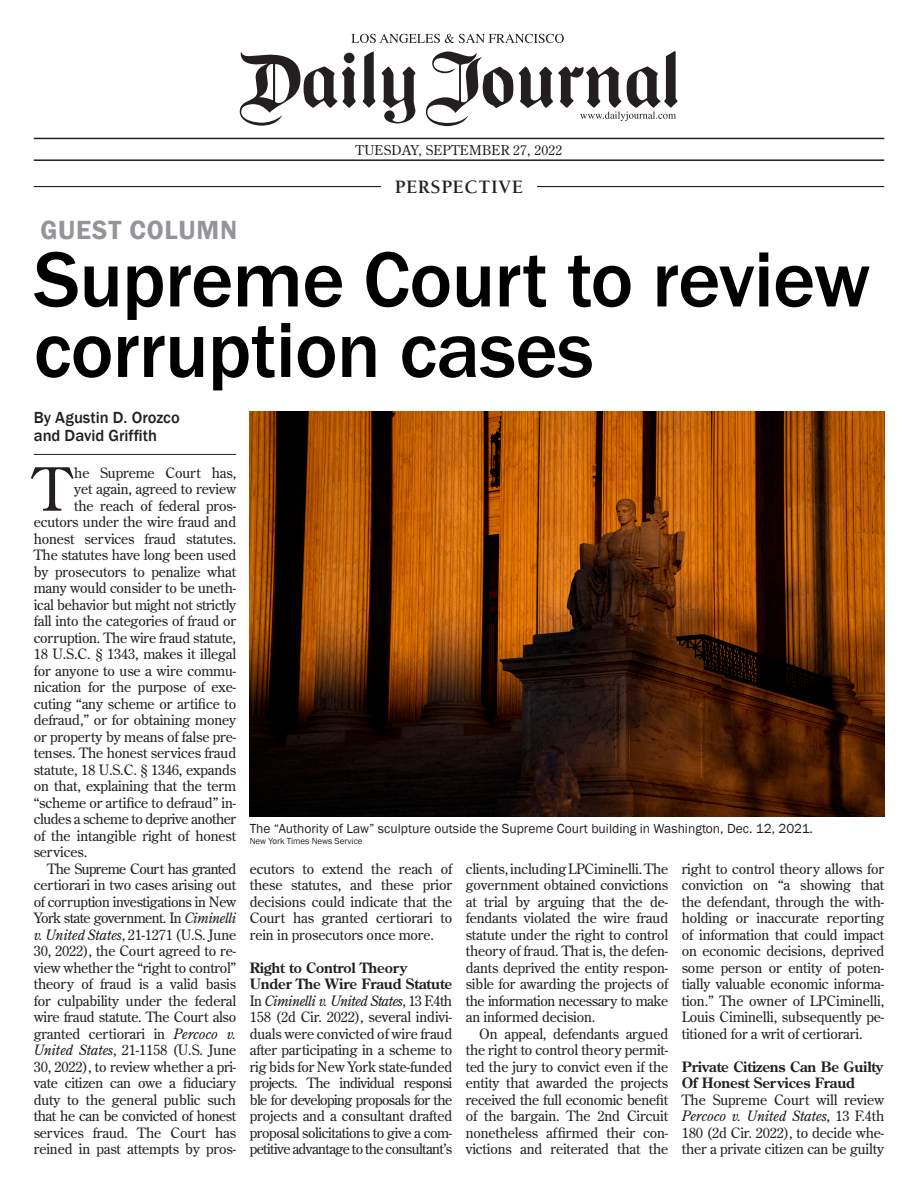
<style>
.page{position:relative;width:918px;height:1188px;background:#fff}
.page>*{position:absolute;margin:0;border:0;box-sizing:border-box;transform-origin:0 0}
.t1{font:500 81px/70.5px "Franklin Gothic";letter-spacing:-.01em;color:#000}
.t2{font:59.4px "Century Old Style Std";color:#231f20}
.t3{font:600 27px "Franklin Gothic";letter-spacing:.03em;color:#939598}
.t4{font:700 19.5px "Berkeley";letter-spacing:.03em;color:#231f20}
.t5{font:500 16.5px/18px "Franklin Gothic";color:#231f20}
.t6{font:14.25px/16.5px "Century Old Style Std";letter-spacing:-.01em;color:#231f20;text-align:justify}
.t7{font:700 14.25px/16.5px "Century Old Style Std";letter-spacing:-.01em;color:#231f20}
.t8{font:14.25px "Century Old Style Std";letter-spacing:-.03em;color:#231f20}
.t9{font:13.5px "Franklin Gothic";color:#231f20}
.t10{font:13.5px "Century Old Style Std";letter-spacing:.02em;color:#231f20}
.t11{font:9px "Franklin Gothic";color:#231f20}
.s1{font-style:italic}
</style>
<div class="page">
<img style="left:250px;top:412px;width:634px;height:405px">
<hr style="left:34px;top:454px;width:202px;height:1px;background:#231f20">
<svg style="left:351px;top:34px;width:213px;height:9px"></svg>
<svg style="left:363px;top:51px;width:12px;height:57px"></svg>
<svg style="left:240px;top:52px;width:116px;height:74px"></svg>
<svg style="left:382px;top:67px;width:33px;height:56px"></svg>
<svg style="left:426px;top:51px;width:87px;height:75px"></svg>
<svg style="left:519px;top:51px;width:159px;height:70px"></svg>
<hr style="left:34px;top:138px;width:850px;height:1px;background:#231f20">
<hr style="left:34px;top:159px;width:850px;height:2px;background:#231f20">
<hr style="left:34px;top:186px;width:850px;height:1px;background:#231f20">
<div style="left:381px;top:171px;width:156px;height:27px;background:#fff"></div>
<p class="t3" style="left:40px;top:213px;width:198px">GUEST COLUMN</p>
<p class="t10" style="left:356px;top:141px;width:208px">TUESDAY, SEPTEMBER 27, 2022</p>
<p class="t4" style="left:395px;top:176px;width:130px">PERSPECTIVE</p>
<p class="t1" style="left:34px;top:245px;width:838px">Supreme Court to review corruption cases</p>
<p class="t5" style="left:34px;top:409px;width:147px">By Agustin D. Orozco and David Griffith</p>
<p class="t2" style="left:33px;top:451px;width:39px">T</p>
<p class="t6" style="left:74px;top:464px;width:164px">he Supreme Court has,</p>
<p class="t6" style="left:74px;top:481px;width:164px">yet again, agreed to review</p>
<p class="t6" style="left:74px;top:497px;width:164px">the reach of federal pros-</p>
<p class="t6" style="left:34px;top:514px;width:204px">ecutors under the wire fraud and</p>
<p class="t6" style="left:34px;top:530px;width:204px">honest services fraud statutes.</p>
<p class="t6" style="left:34px;top:547px;width:204px">The statutes have long been used</p>
<p class="t6" style="left:34px;top:563px;width:204px">by prosecutors to penalize what</p>
<p class="t6" style="left:34px;top:580px;width:204px">many would consider to be uneth-</p>
<p class="t6" style="left:34px;top:596px;width:204px">ical behavior but might not strictly</p>
<p class="t6" style="left:34px;top:613px;width:204px">fall into the categories of fraud or</p>
<p class="t6" style="left:34px;top:629px;width:204px">corruption. The wire fraud statute,</p>
<p class="t6" style="left:34px;top:646px;width:204px">18 U.S.C. § 1343, makes it illegal</p>
<p class="t6" style="left:34px;top:662px;width:204px">for anyone to use a wire commu-</p>
<p class="t6" style="left:34px;top:679px;width:204px">nication for the purpose of exe-</p>
<p class="t6" style="left:34px;top:695px;width:204px">cuting “any scheme or artifice to</p>
<p class="t6" style="left:34px;top:712px;width:204px">defraud,” or for obtaining money</p>
<p class="t6" style="left:34px;top:728px;width:204px">or property by means of false pre-</p>
<p class="t6" style="left:34px;top:745px;width:204px">tenses. The honest services fraud</p>
<p class="t6" style="left:34px;top:761px;width:204px">statute, 18 U.S.C. § 1346, expands</p>
<p class="t6" style="left:34px;top:778px;width:204px">on that, explaining that the term</p>
<p class="t6" style="left:34px;top:794px;width:204px">“scheme or artifice to defraud” in-</p>
<p class="t8" style="left:34px;top:810px;width:204px">cludes a scheme to deprive another</p>
<p class="t6" style="left:34px;top:827px;width:204px">of the intangible right of honest</p>
<p class="t6" style="left:34px;top:844px;width:55px">services.</p>
<p class="t6" style="left:34px;top:860px;width:204px;text-indent:14px">The Supreme Court has granted certiorari in two cases arising out of corruption investigations in New York state government. In <span class="s1">Ciminelli v. United States</span>, 21-1271 (U.S. June 30, 2022), the Court agreed to re&shy;view whether the “right to control” theory of fraud is a valid basis for culpability under the federal wire fraud statute. The Court also granted certiorari in <span class="s1">Percoco v.<br>United States</span>, 21-1158 (U.S. June 30, 2022), to review whether a pri&shy;vate citizen can owe a fiduciary duty to the general public such that he can be convicted of honest services fraud. The Court has reined in past attempts by pros-</p>
<p class="t6" style="left:250px;top:860px;width:204px">ecutors to extend the reach of these statutes, and these prior decisions could indicate that the Court has granted certiorari to rein in prosecutors once more.</p>
<p class="t9" style="left:250px;top:820px;width:565px">The “Authority of Law” sculpture outside the Supreme Court building in Washington, Dec. 12, 2021.</p>
<p class="t11" style="left:250px;top:835px;width:114px">New York Times News Service</p>
<p class="t6" style="left:682px;top:860px;width:204px">right to control theory allows for conviction on “a showing that the defendant, through the with&shy;holding or inaccurate reporting of information that could impact on economic decisions, deprived some person or entity of poten&shy;tially valuable economic informa&shy;tion.” The owner of LPCiminelli, Louis Ciminelli, subsequently pe&shy;titioned for a writ of certiorari.</p>
<p class="t7" style="left:682px;top:1058px;width:203px">Private Citizens Can Be Guilty<br>Of Honest Services Fraud</p>
<p class="t6" style="left:682px;top:1091px;width:204px">The Supreme Court will review <span class="s1">Percoco v. United States</span>, 13 F.4th 180 (2d Cir. 2022), to decide whe&shy;ther a private citizen can be guilty</p>
<p class="t6" style="left:466px;top:860px;width:204px">clients, including LPCiminelli. The government obtained convictions at trial by arguing that the de&shy;fendants violated the wire fraud statute under the right to control theory of fraud. That is, the defen&shy;dants deprived the entity respon&shy;sible for awarding the projects of the information necessary to make an informed decision.</p>
<p class="t6" style="left:466px;top:1025px;width:204px;text-indent:14px">On appeal, defendants argued the right to control theory permit&shy;ted the jury to convict even if the entity that awarded the projects received the full economic benefit of the bargain. The 2nd Circuit nonetheless affirmed their con&shy;victions and reiterated that the</p>
<p class="t7" style="left:250px;top:959px;width:204px">Right to Control Theory<br>Under The Wire Fraud Statute</p>
<p class="t6" style="left:250px;top:992px;width:204px">In <span class="s1">Ciminelli v. United States</span>, 13 F.4th 158 (2d Cir. 2022), several indivi&shy;duals were convicted of wire fraud after participating in a scheme to rig bids for New York state-funded projects. The individual responsi ble for developing proposals for the projects and a consultant drafted proposal solicitations to give a com&shy;petitive advantage to the consultant’s</p>
</div>
